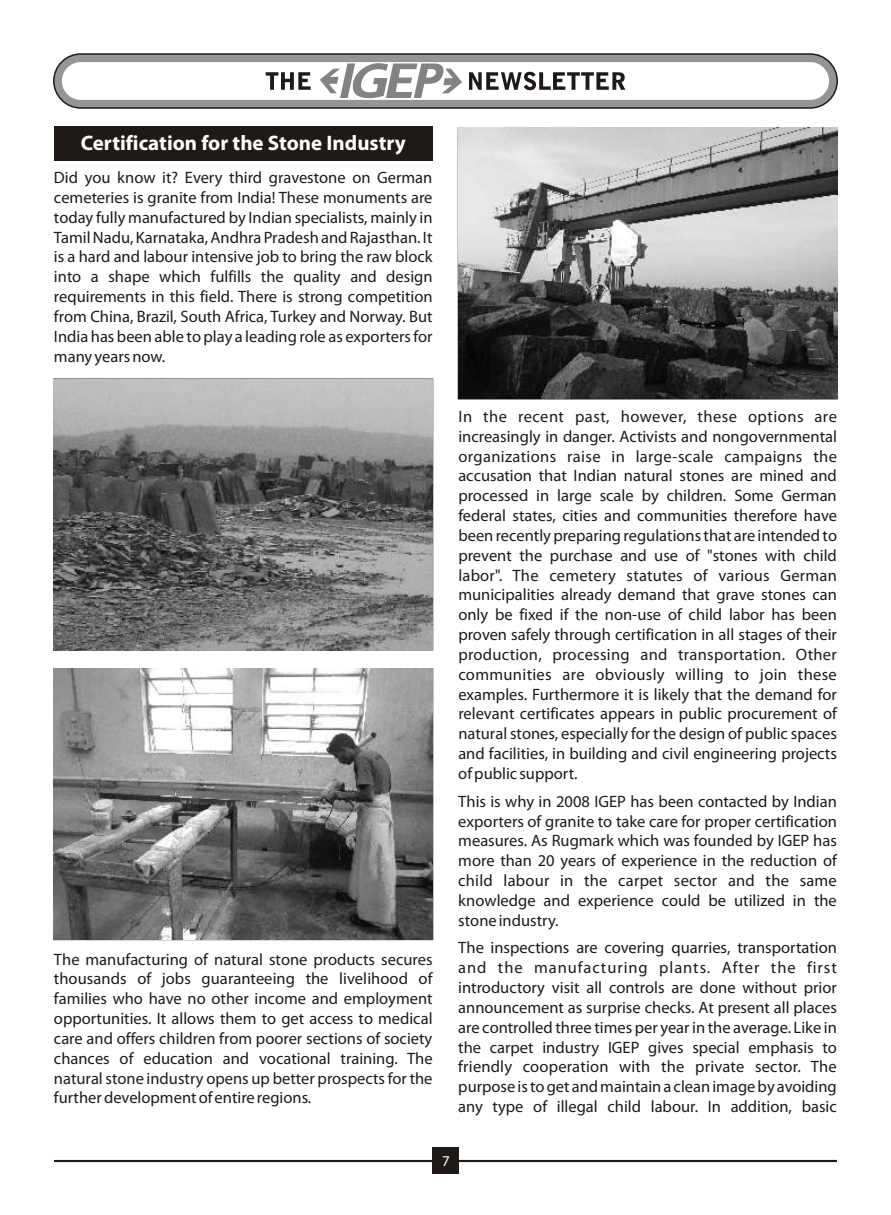
<style>
.page{position:relative;width:891px;height:1215px;background:#fff}
.page>*{position:absolute;margin:0;border:0;box-sizing:border-box;transform-origin:0 0}
.t1{font:700 21px "Myriad Pro";color:#fff}
.t2{font:16.5px/19.8px "Myriad Pro";color:#1f1a17;text-align:justify}
.t3{font:15px "Myriad Pro";color:#fff}
</style>
<div class="page">
<hr style="left:54px;top:1160px;width:783px;height:2px;background:#1f1a17">
<div style="left:432px;top:1147px;width:27px;height:27px;background:#1f1a17"></div>
<svg style="left:53px;top:53px;width:785px;height:56px;background:#898786"></svg>
<svg style="left:62px;top:62px;width:767px;height:38px"></svg>
<div style="left:54px;top:127px;width:379px;height:34px;background:#1f1a17"></div>
<img style="left:54px;top:379px;width:379px;height:271px">
<img style="left:54px;top:669px;width:379px;height:271px">
<img style="left:458px;top:128px;width:379px;height:271px">
<p class="t1" style="left:81px;top:134px;width:327px">Certification for the Stone Industry</p>
<p class="t2" style="left:54px;top:169px;width:380px">Did you know it? Every third gravestone on German cemeteries is granite from India! These monuments are today fully manufactured by Indian specialists, mainly in Tamil Nadu, Karnataka, Andhra Pradesh and Rajasthan. It is a hard and labour intensive job to bring the raw block into a shape which fulfills the quality and design requirements in this field. There is strong competition from China, Brazil, South Africa, Turkey and Norway. But India has been able to play a leading role as exporters for many years now.</p>
<p class="t2" style="left:54px;top:950px;width:380px">The manufacturing of natural stone products secures thousands of jobs guaranteeing the livelihood of families who have no other income and employment opportunities. It allows them to get access to medical care and offers children from poorer sections of society chances of education and vocational training. The natural stone industry opens up better prospects for the further development of entire regions.</p>
<p class="t2" style="left:458px;top:408px;width:380px">In the recent past, however, these options are increasingly in danger. Activists and nongovernmental organizations raise in large-scale campaigns the accusation that Indian natural stones are mined and processed in large scale by children. Some German federal states, cities and communities therefore have been recently preparing regulations that are intended to prevent the purchase and use of "stones with child labor". The cemetery statutes of various German municipalities already demand that grave stones can only be fixed if the non-use of child labor has been proven safely through certification in all stages of their production, processing and transportation. Other communities are obviously willing to join these examples. Furthermore it is likely that the demand for relevant certificates appears in public procurement of natural stones, especially for the design of public spaces and facilities, in building and civil engineering projects of public support.</p>
<p class="t2" style="left:458px;top:793px;width:380px">This is why in 2008 IGEP has been contacted by Indian exporters of granite to take care for proper certification measures. As Rugmark which was founded by IGEP has more than 20 years of experience in the reduction of child labour in the carpet sector and the same knowledge and experience could be utilized in the stone industry.</p>
<p class="t2" style="left:458px;top:939px;width:380px">The inspections are covering quarries, transportation and the manufacturing plants. After the first introductory visit all controls are done without prior announcement as surprise checks. At present all places are controlled three times per year in the average. Like in the carpet industry IGEP gives special emphasis to friendly cooperation with the private sector. The purpose is to get and maintain a clean image by avoiding any type of illegal child labour. In addition, basic</p>
<p class="t3" style="left:442px;top:1155px;width:9px">7</p>
</div>
